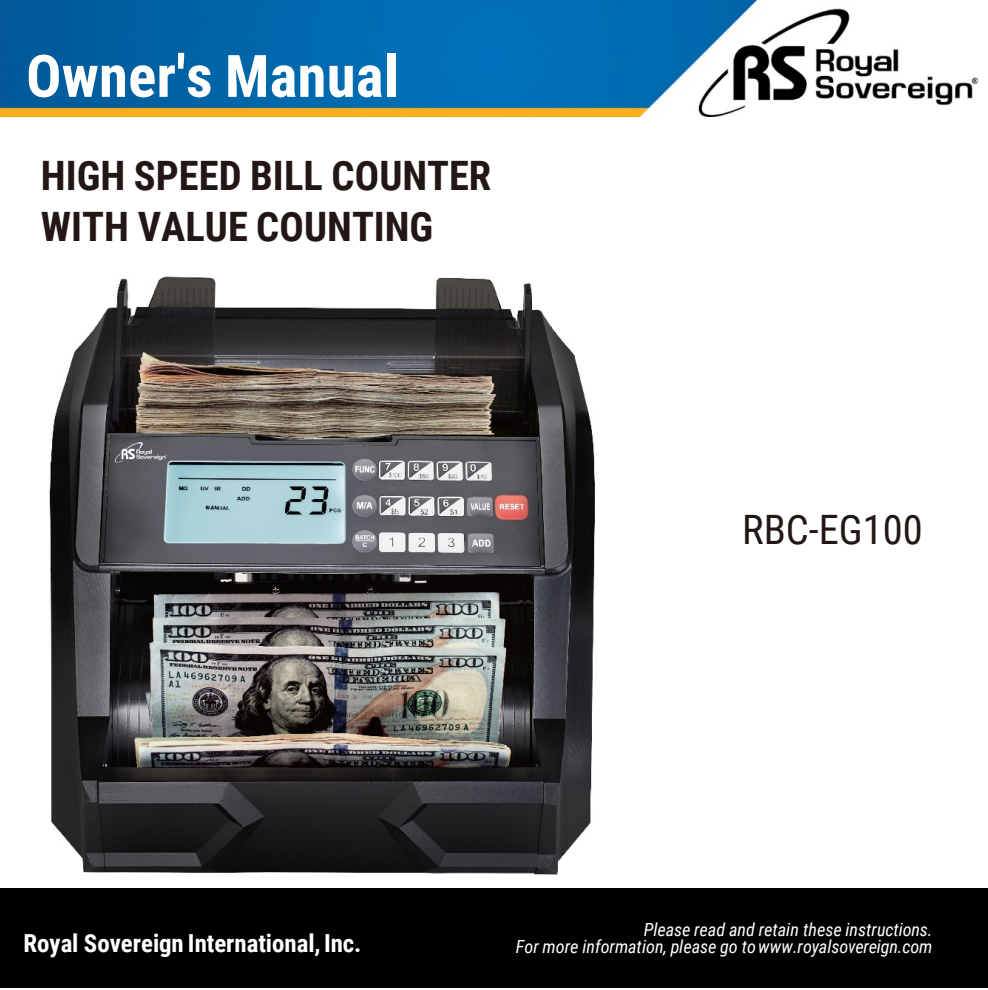
<style>
.page{position:relative;width:988px;height:990px;background:#fff}
.page>*{position:absolute;margin:0;border:0;box-sizing:border-box;transform-origin:0 0}
.t1{font:700 58.5px "Roboto Condensed";letter-spacing:.005em;color:#fff}
.t2{font:700 40.5px "Roboto Condensed";color:#221714}
.t3{font:40.5px "Roboto Condensed";color:#221714}
.t4{font:700 24.75px "Roboto Condensed";color:#fff}
.t5{font:italic 18px/16.7px "Roboto Condensed";color:#fff;text-align:right}
</style>
<div class="page">
<img style="left:0;top:0;width:979px;height:116px">
<div style="left:0;top:887px;width:988px;height:99px;background:#000"></div>
<img style="left:49px;top:276px;width:546px;height:598px">
<h2 class="t1" style="left:26px;top:35px;width:374px">Owner's Manual</h2>
<p class="t2" style="left:41px;top:147px;width:452px">HIGH SPEED BILL COUNTER</p>
<p class="t2" style="left:41px;top:198px;width:393px">WITH VALUE COUNTING</p>
<p class="t3" style="left:742px;top:501px;width:182px">RBC-EG100</p>
<p class="t4" style="left:23px;top:925px;width:339px">Royal Sovereign International, Inc.</p>
<p class="t5" style="left:516px;top:920px;width:418px">Please read and retain these instructions.<br>For more information, please go towww.royalsovereign.com</p>
</div>
